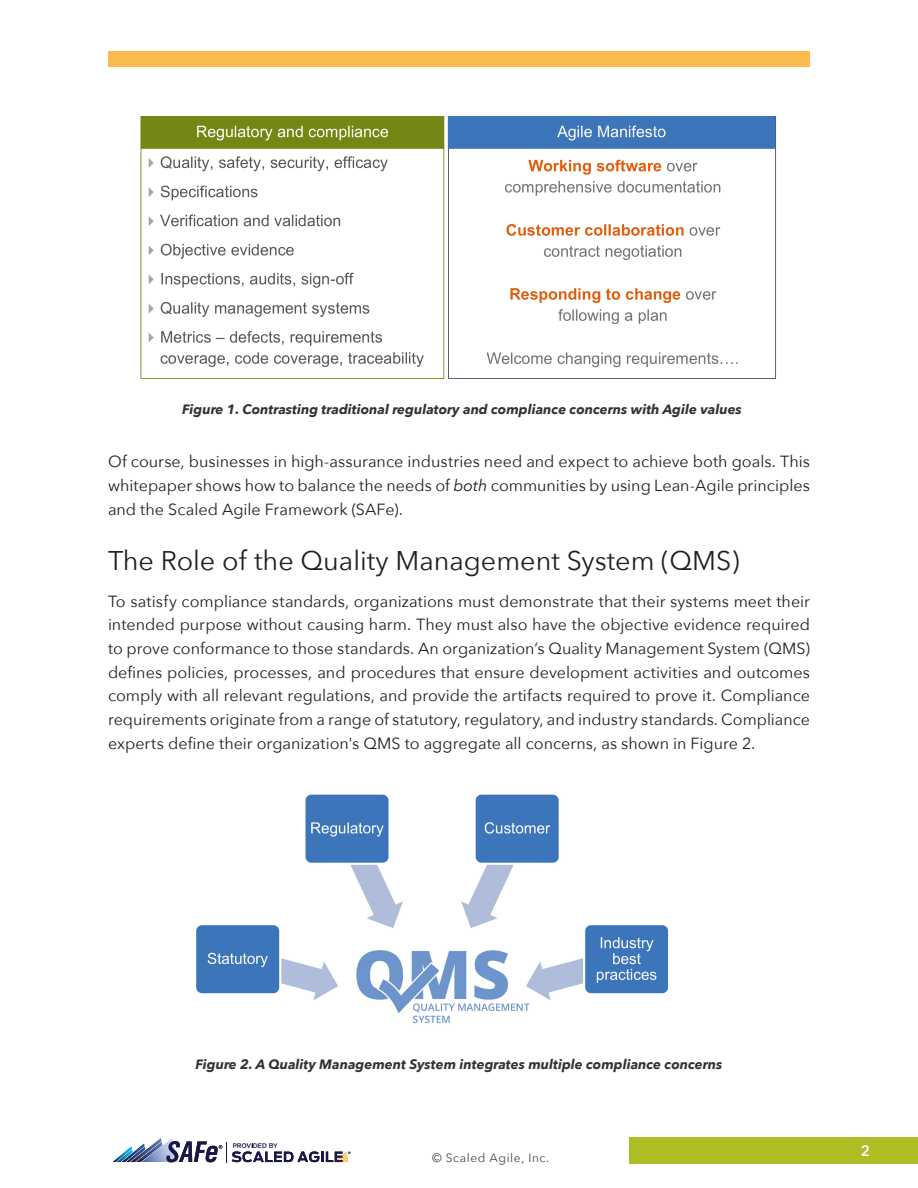
<style>
.page{position:relative;width:918px;height:1188px;background:#fff}
.page>*{position:absolute;margin:0;border:0;box-sizing:border-box;transform-origin:0 0}
.Heading_2{font:27px "Avenir Next";color:#231f20}
.Body{font:16.2px/23.7px "Avenir Next";color:#231f20;text-align:justify}
.t1{font:600 15px "Avenir Next";color:#fff}
.t2{font:italic 700 13.5px "Avenir Next";color:#333}
.t3{font:12px "Avenir Next";letter-spacing:.05em;color:#42454b}
.t4{font:6.15px "Gotham";color:#181746}
.s1{font-style:italic}
</style>
<div class="page">
<div style="left:629px;top:1137px;width:289px;height:27px;background:#aebd24"></div>
<img style="left:161px;top:1138px;width:12px;height:24px">
<img style="left:117px;top:1154px;width:5px;height:8px">
<img style="left:156px;top:1138px;width:5px;height:4px">
<img style="left:143px;top:1142px;width:19px;height:20px">
<svg style="left:122px;top:1144px;width:23px;height:18px"></svg>
<svg style="left:166px;top:1141px;width:185px;height:22px"></svg>
<div style="left:108px;top:51px;width:702px;height:15px;background:#f9bb4e"></div>
<img style="left:140px;top:116px;width:636px;height:263px">
<img style="left:196px;top:794px;width:473px;height:229px">
<p class="t2" style="left:182px;top:398px;width:561px">Figure 1. Contrasting traditional regulatory and compliance concerns with Agile values</p>
<p class="Body" style="left:108px;top:449px;width:704px">Of course, businesses in high-assurance industries need and expect to achieve both goals. This whitepaper shows how to balance the needs of <span class="s1">both</span> communities by using Lean-Agile principles and the Scaled Agile Framework (SAFe).</p>
<p class="Heading_2" style="left:108px;top:538px;width:633px">The Role of the Quality Management System (QMS)</p>
<p class="Body" style="left:108px;top:589px;width:704px">To satisfy compliance standards, organizations must demonstrate that their systems meet their intended purpose without causing harm. They must also have the objective evidence required to prove conformance to those standards. An organization’s Quality Management System (QMS) defines policies, processes, and procedures that ensure development activities and outcomes comply with all relevant regulations, and provide the artifacts required to prove it. Compliance requirements originate from a range of statutory, regulatory, and industry standards. Compliance experts define their organization's QMS to aggregate all concerns, as shown in Figure 2.</p>
<p class="t2" style="left:196px;top:1053px;width:528px">Figure 2. A Quality Management System integrates multiple compliance concerns</p>
<p class="t4" style="left:233px;top:1141px;width:46px">PROVIDED BY</p>
<p class="t1" style="left:861px;top:1138px;width:11px">2</p>
<p class="t3" style="left:432px;top:1148px;width:119px">© Scaled Agile, Inc.</p>
</div>
